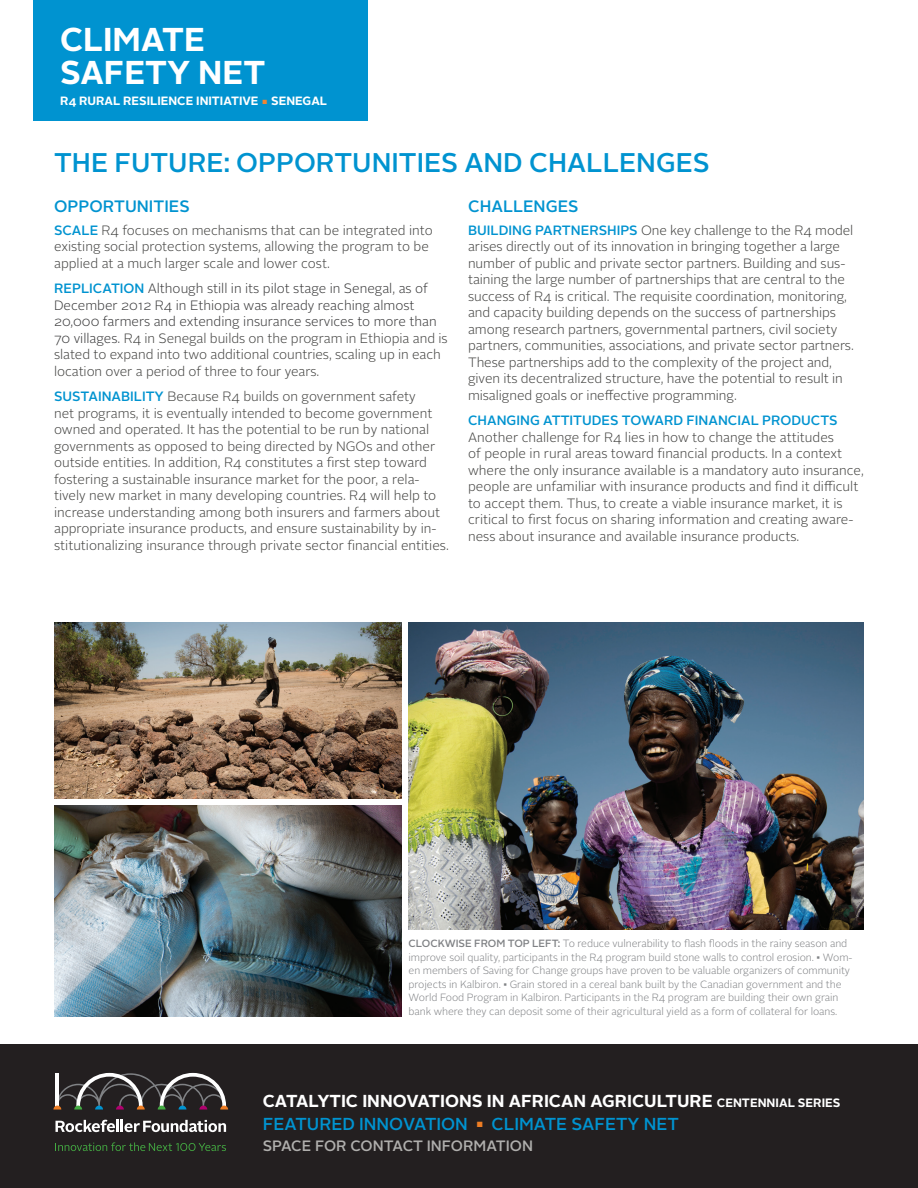
<style>
.page{position:relative;width:918px;height:1188px;background:#fff}
.page>*{position:absolute;margin:0;border:0;box-sizing:border-box;transform-origin:0 0}
.Head_A{font:700 33px/33px "Alright Sans";color:#fff}
.Head_A-2{font:500 27px "Alright Sans";color:#0093d0}
.Head_A-3{font:700 17.25px "Alright Sans";color:#fff}
.Head_A-4{font:500 17.25px "Alright Sans";color:#0093d0}
.Head_B{font:500 16.5px "Alright Sans";color:#0093d0}
.Head_A-5{font:500 15px "Alright Sans";color:#b0afad}
.Body{font:300 13.5px/16.5px "Alright Sans";color:#41413f}
.Body-2{font:300 13.5px/16.5px "Alright Sans";letter-spacing:-.005em;color:#383839}
.Body-3{font:700 12px "Alright Sans";color:#fff}
.t1{font:300 10.5px/13.5px "Alright Sans";letter-spacing:-.005em;color:#808285}
.s1{font-size:6px;color:#ef8533}
.s2{font-weight:500;color:#0093d0}
.s3{color:#41413f}
.s4{font-weight:500}
.s5{font-family:"Arial";font-weight:400}
.s6{font-size:12.15px}
</style>
<div class="page">
<div style="left:0;top:1044px;width:918px;height:144px;background:#231f20"></div>
<img style="left:409px;top:623px;width:455px;height:307px">
<img style="left:54px;top:623px;width:348px;height:176px">
<img style="left:54px;top:805px;width:348px;height:212px">
<svg style="left:56px;top:1120px;width:170px;height:12px"></svg>
<svg style="left:58px;top:1142px;width:168px;height:9px"></svg>
<svg style="left:53px;top:1073px;width:175px;height:37px"></svg>
<div style="left:33px;top:0;width:335px;height:121px;background:#0093d0"></div>
<hr style="left:917px;top:499px;width:1px;height:40px;background:#231f20">
<p class="Head_A" style="left:60px;top:23px;width:207px">CLIMATE<br>SAFETY NET</p>
<p class="Body-3" style="left:60px;top:93px;width:269px">R4 RURAL RESILIENCE INITIATIVE <span class="s1">■</span> SENEGAL</p>
<p class="Head_A-2" style="left:54px;top:144px;width:657px">THE FUTURE: OPPORTUNITIES AND CHALLENGES</p>
<p class="Head_B" style="left:54px;top:195px;width:137px">OPPORTUNITIES</p>
<p class="Body" style="left:54px;top:222px;width:380px"><span class="s2">SCALE</span> R4 focuses on mechanisms that can be integrated into existing social protection systems, allowing the program to be applied at a much larger scale and lower cost.</p>
<p class="Body-2" style="left:54px;top:280px;width:395px"><span class="s2">REPLICATION</span> Although still in its pilot stage in Senegal, as of December 2012 R4 in Ethiopia was already reaching almost 20,000 farmers and extending insurance services to more than 70 villages. <span class="s3">R4 in Senegal builds on the program in Ethiopia and is slated to expand into two additional countries, scaling up in each location over a period of three to four years.</span></p>
<p class="Body" style="left:54px;top:388px;width:396px"><span class="s2">SUSTAINABILITY</span> Because R4 builds on government safety<br>net programs, it is eventually intended to become government owned and operated. It has the potential to be run by national governments as opposed to being directed by NGOs and other outside entities. In addition, R4 constitutes a first step toward fostering a sustainable insurance market for the poor, a rela&shy;tively new market in many developing countries. R4 will help to increase understanding among both insurers and farmers about appropriate insurance products, and ensure sustainability by in&shy;stitutionalizing insurance through private sector financial entities.</p>
<p class="Head_B" style="left:468px;top:195px;width:112px">CHALLENGES</p>
<p class="Body" style="left:468px;top:222px;width:387px"><span class="s2">BUILDING PARTNERSHIPS</span> One key challenge to the R4 model arises directly out of its innovation in bringing together a large number of public and private sector partners. Building and sus&shy;taining the large number of partnerships that are central to the success of R4 is critical. The requisite coordination, monitoring, and capacity building depends on the success of partnerships among research partners, governmental partners, civil society partners, communities, associations, and private sector partners.<br>These partnerships add to the complexity of the project and, given its decentralized structure, have the potential to result in misaligned goals or ineffective programming.</p>
<p class="Body" style="left:468px;top:412px;width:397px"><span class="s2">CHANGING ATTITUDES TOWARD FINANCIAL PRODUCTS </span>Another challenge for R4 lies in how to change the attitudes<br>of people in rural areas toward financial products. In a context where the only insurance available is a mandatory auto insurance, people are unfamiliar with insurance products and find it difficult to accept them. Thus, to create a viable insurance market, it is critical to first focus on sharing information and creating aware&shy;ness about insurance and available insurance products.</p>
<p class="t1" style="left:409px;top:937px;width:445px"><span class="s4">CLOCKWISE FROM TOP LEFT:</span> To reduce vulnerability to flash floods in the rainy season and improve soil quality, participants in the R4 program build stone walls to control erosion. <span class="s5">▪</span> Wom&shy;en members of Saving for Change groups have proven to be valuable organizers of community projects in Kalbiron. <span class="s5">▪</span> Grain stored in a cereal bank built by the Canadian government and the World Food Program in Kalbiron. Participants in the R4 program are building their own grain bank where they can deposit some of their agricultural yield as a form of collateral for loans.</p>
<p class="Head_A-3" style="left:263px;top:1088px;width:579px">CATALYTIC INNOVATIONS IN AFRICAN AGRICULTURE <span class="s6">CENTENNIAL SERIES</span></p>
<p class="Head_A-4" style="left:263px;top:1112px;width:207px">FEATURED INNOVATION</p>
<p class="Head_A-4" style="left:476px;top:1112px;width:204px"><sup>■</sup> CLIMATE SAFETY NET</p>
<p class="Head_A-5" style="left:263px;top:1136px;width:272px">SPACE FOR CONTACT INFORMATION</p>
</div>
